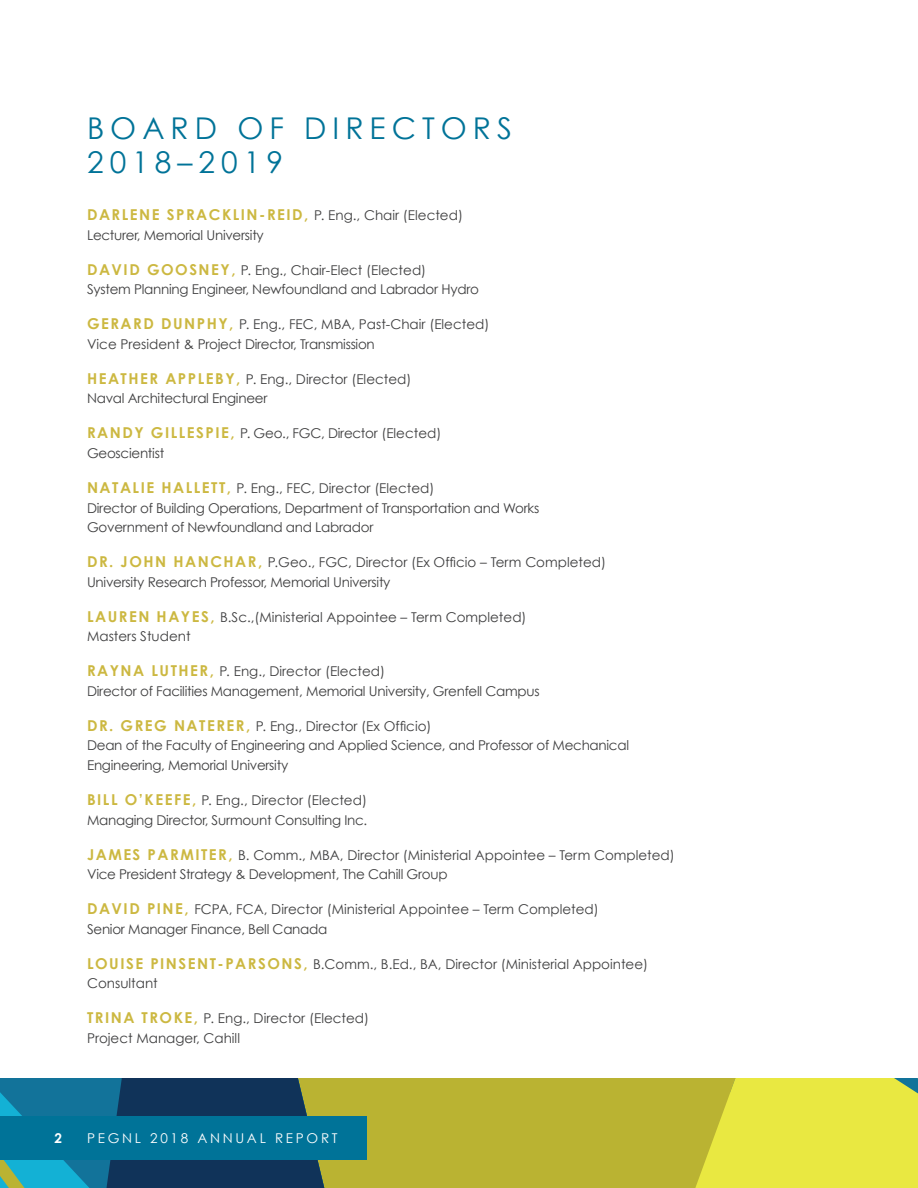
<style>
.page{position:relative;width:918px;height:1188px;background:#fff}
.page>*{position:absolute;margin:0;border:0;box-sizing:border-box;transform-origin:0 0}
.t1{font:30px/34.5px "Century Gothic";letter-spacing:.2em;color:#007398}
.t2{font:700 15px "Century Gothic";letter-spacing:.1em;color:#ccb841}
.t3{font:13.5px/19.5px "Century Gothic";letter-spacing:-.02em;color:#3e3e3f}
.t4{font:13.5px/19.5px "Century Gothic";color:#3e3e3f}
.t5{font:13.5px "Century Gothic";letter-spacing:.2em;color:#fff}
.t6{font:700 13.5px "Century Gothic";color:#fff}
.s1{font-weight:400;font-size:13.5px;color:#3e3e3f}
.s2{font-weight:700;font-size:15px;color:#ccb841}
</style>
<div class="page">
<svg style="left:478px;top:1078px;width:440px;height:110px;background:#ceca39"></svg>
<svg style="left:0;top:1078px;width:478px;height:110px;background:#5b7c58"></svg>
<div style="left:0;top:1116px;width:367px;height:43px;background:#007398"></div>
<p class="t1" style="left:87px;top:110px;width:427px">BOARD OF DIRECTORS<br>2018–2019</p>
<p class="t2" style="left:87px;top:205px;width:377px">DARLENE SPRACKLIN-REID, <span class="s1">P. Eng., Chair (Elected)</span></p>
<p class="t3" style="left:87px;top:225px;width:178px">Lecturer, Memorial University</p>
<p class="t3" style="left:87px;top:260px;width:393px"><span class="s2">DAVID GOOSNEY,</span> P. Eng., Chair-Elect (Elected)<br>System Planning Engineer, Newfoundland and Labrador Hydro</p>
<p class="t4" style="left:87px;top:314px;width:404px"><span class="s2">GERARD DUNPHY,</span> P. Eng., FEC, MBA, Past-Chair (Elected)<br>Vice President &amp; Project Director, Transmission</p>
<p class="t3" style="left:87px;top:369px;width:326px"><span class="s2">HEATHER APPLEBY,</span> P. Eng., Director (Elected)<br>Naval Architectural Engineer</p>
<p class="t3" style="left:87px;top:424px;width:356px"><span class="s2">RANDY GILLESPIE,</span> P. Geo., FGC, Director (Elected)<br>Geoscientist</p>
<p class="t3" style="left:87px;top:478px;width:454px"><span class="s2">NATALIE HALLETT,</span> P. Eng., FEC, Director (Elected)<br>Director of Building Operations, Department of Transportation and Works<br>Government of Newfoundland and Labrador</p>
<p class="t3" style="left:87px;top:552px;width:521px"><span class="s2">DR. JOHN HANCHAR,</span> P.Geo., FGC, Director (Ex Officio – Term Completed)<br>University Research Professor, Memorial University</p>
<p class="t4" style="left:87px;top:607px;width:441px"><span class="s2">LAUREN HAYES,</span> B.Sc.,(Ministerial Appointee – Term Completed)<br>Masters Student</p>
<p class="t3" style="left:87px;top:662px;width:454px"><span class="s2">RAYNA LUTHER,</span> P. Eng., Director (Elected)<br>Director of Facilities Management, Memorial University, Grenfell Campus</p>
<p class="t3" style="left:87px;top:716px;width:544px"><span class="s2">DR. GREG NATERER,</span> P. Eng., Director (Ex Officio)<br>Dean of the Faculty of Engineering and Applied Science, and Professor of Mechanical<br>Engineering, Memorial University</p>
<p class="t3" style="left:87px;top:790px;width:282px"><span class="s2">BILL O’KEEFE,</span> P. Eng., Director (Elected)<br>Managing Director, Surmount Consulting Inc.</p>
<p class="t3" style="left:87px;top:845px;width:589px"><span class="s2">JAMES PARMITER,</span> B. Comm., MBA, Director (Ministerial Appointee – Term Completed)<br>Vice President Strategy &amp; Development, The Cahill Group</p>
<p class="t4" style="left:87px;top:899px;width:513px"><span class="s2">DAVID PINE,</span> FCPA, FCA, Director (Ministerial Appointee – Term Completed)<br>Senior Manager Finance, Bell Canada</p>
<p class="t4" style="left:87px;top:954px;width:563px"><span class="s2">LOUISE PINSENT-PARSONS,</span> B.Comm., B.Ed., BA, Director (Ministerial Appointee)<br>Consultant</p>
<p class="t4" style="left:87px;top:1009px;width:284px"><span class="s2">TRINA TROKE,</span> P. Eng., Director (Elected)<br>Project Manager, Cahill</p>
<p class="t6" style="left:55px;top:1129px;width:9px">2</p>
<p class="t5" style="left:87px;top:1130px;width:252px">PEGNL 2018 ANNUAL REPORT</p>
</div>
